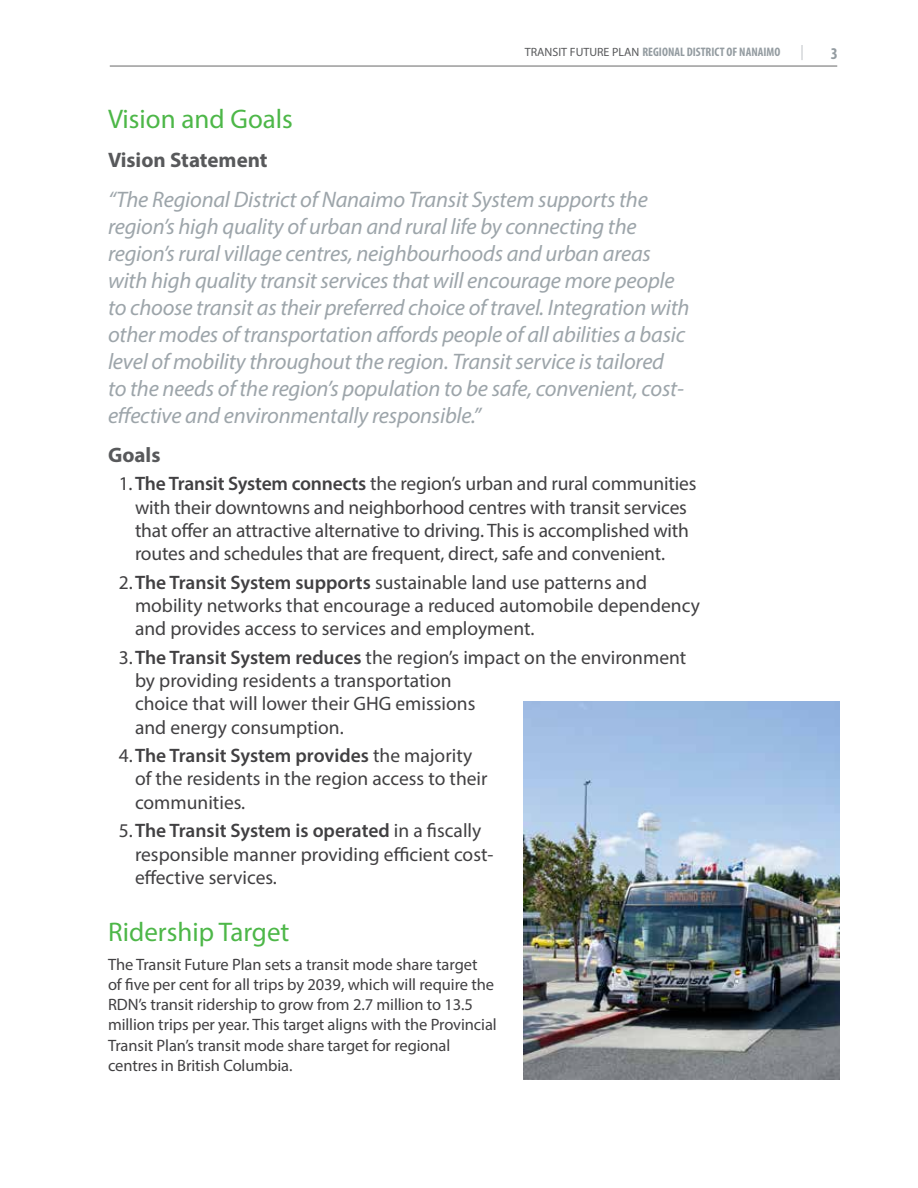
<style>
.page{position:relative;width:918px;height:1188px;background:#fff}
.page>*{position:absolute;margin:0;border:0;box-sizing:border-box;transform-origin:0 0}
.t1{font:27px "Myriad Pro";color:#4db748}
.t2{font:italic 22.5px/27px "Myriad Pro";letter-spacing:-.01em;color:#9da5aa}
.t3{font:700 21px "Myriad Pro";color:#58595b}
.t4{font:19.5px/23.2px "Myriad Pro";color:#414042}
.t5{font:16.5px/20.2px "Myriad Pro";letter-spacing:-.005em;color:#414042}
.t6{font:700 condensed 16.5px "Myriad Pro";color:#949ca1}
.t7{font:700 condensed 12.3px "Myriad Pro";color:#949ca1}
.s1{font-weight:400;font-stretch:normal;font-size:12px;color:#58595b}
.s2{font-weight:600}
</style>
<div class="page">
<hr style="left:110px;top:66px;width:727px;height:1px;background:#000">
<svg style="left:802px;top:45px;width:1px;height:15px"></svg>
<img style="left:524px;top:702px;width:315px;height:378px">
<p class="t7" style="left:525px;top:44px;width:257px"><span class="s1">TRANSIT FUTURE PLAN</span> REGIONAL DISTRICT OF NANAIMO</p>
<p class="t6" style="left:831px;top:43px;width:9px">3</p>
<h1 class="t1" style="left:108px;top:103px;width:186px">Vision and Goals</h1>
<p class="t3" style="left:108px;top:147px;width:161px">Vision Statement</p>
<p class="t2" style="left:108px;top:186px;width:583px">“The Regional District of Nanaimo Transit System supports the region’s high quality of urban and rural life by connecting the region’s rural village centres, neighbourhoods and urban areas with high quality transit services that will encourage more people to choose transit as their preferred choice of travel. Integration with other modes of transportation affords people of all abilities a basic level of mobility throughout the region. Transit service is tailored<br>to the needs of the region’s population to be safe, convenient, cost&shy;effective and environmentally responsible.”</p>
<p class="t3" style="left:108px;top:441px;width:54px">Goals</p>
<p class="t4" style="left:135px;top:472px;width:563px;text-indent:-16px">1.<span class="s2">The Transit System connects</span> the region’s urban and rural communities with their downtowns and neighborhood centres with transit services that offer an attractive alternative to driving. This is accomplished with routes and schedules that are frequent, direct, safe and convenient.</p>
<p class="t4" style="left:135px;top:570px;width:566px;text-indent:-16px">2.<span class="s2">The Transit System supports</span> sustainable land use patterns and mobility networks that encourage a reduced automobile dependency and provides access to services and employment.</p>
<p class="t4" style="left:135px;top:645px;width:553px;text-indent:-16px">3.<span class="s2">The Transit System reduces</span> the region’s impact on the environment by providing residents a transportation<br>choice that will lower their GHG emissions<br>and energy consumption.</p>
<p class="t4" style="left:135px;top:744px;width:354px;text-indent:-16px">4.<span class="s2">The Transit System provides</span> the majority of the residents in the region access to their communities.</p>
<p class="t4" style="left:135px;top:819px;width:360px;text-indent:-16px">5.<span class="s2">The Transit System is operated</span> in a fiscally responsible manner providing efficient cost&shy;effective services.</p>
<h1 class="t1" style="left:108px;top:915px;width:183px">Ridership Target</h1>
<p class="t5" style="left:108px;top:954px;width:390px">The Transit Future Plan sets a transit mode share target<br>of five per cent for all trips by 2039, which will require the RDN’s transit ridership to grow from 2.7 million to 13.5 million trips per year. This target aligns with the Provincial Transit Plan’s transit mode share target for regional centres in British Columbia.</p>
</div>
